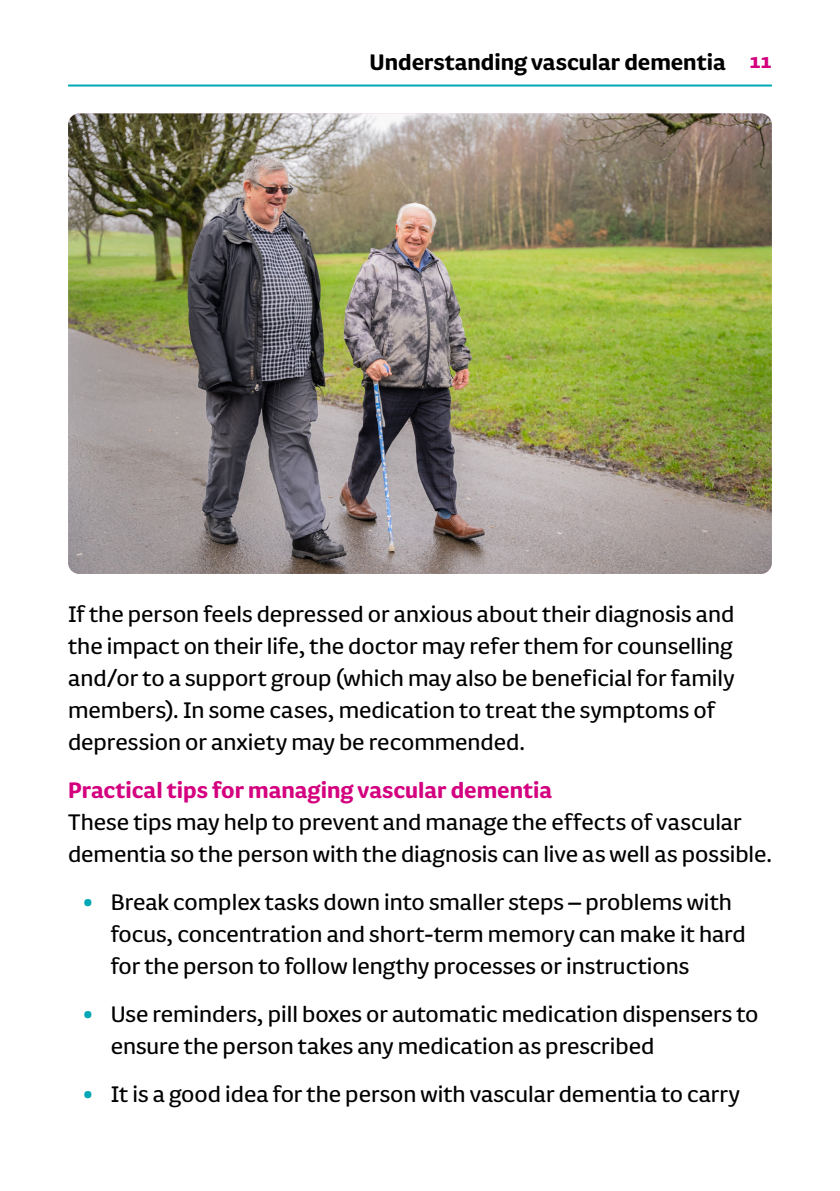
<style>
.page{position:relative;width:840px;height:1191px;background:#fff}
.page>*{position:absolute;margin:0;border:0;box-sizing:border-box;transform-origin:0 0}
._13_16_body{font:26px/32px "FS Pimlico";color:#000}
._13_16_indent{font:26px/32px "FS Pimlico";color:#000}
._13_16_corsshead{font:700 26px "FS Pimlico";color:#d4007f}
.t1{font:700 26px "FS Pimlico";color:#000}
.t2{font:700 24px "FS Pimlico";color:#d4007f}
.s1{font-size:36px;color:#00a8b5}
</style>
<div class="page">
<hr style="left:68px;top:84px;width:703px;height:2px;background:#00a8b5">
<img style="left:68px;top:113px;width:703px;height:461px">
<p class="t1" style="left:369px;top:42px;width:357px">Understanding vascular dementia</p>
<p class="t2" style="left:749px;top:43px;width:24px">11</p>
<p class="_13_16_body" style="left:68px;top:597px;width:667px">If the person feels depressed or anxious about their diagnosis and the impact on their life, the doctor may refer them for counselling and/or to a support group (which may also be beneficial for family members). In some cases, medication to treat the symptoms of depression or anxiety may be recommended.</p>
<p class="_13_16_corsshead" style="left:68px;top:770px;width:485px">Practical tips for managing vascular dementia</p>
<p class="_13_16_body" style="left:68px;top:805px;width:705px">These tips may help to prevent and manage the effects of vascular dementia so the person with the diagnosis can live as well as possible.</p>
<p class="_13_16_indent" style="left:111px;top:885px;width:636px;text-indent:-28px"><span class="s1">•</span> Break complex tasks down into smaller steps – problems with focus, concentration and short-term memory can make it hard for the person to follow lengthy processes or instructions</p>
<p class="_13_16_indent" style="left:111px;top:997px;width:649px;text-indent:-28px"><span class="s1">•</span> Use reminders, pill boxes or automatic medication dispensers to ensure the person takes any medication as prescribed</p>
<p class="_13_16_indent" style="left:82px;top:1077px;width:658px"><span class="s1">•</span> It is a good idea for the person with vascular dementia to carry</p>
</div>
